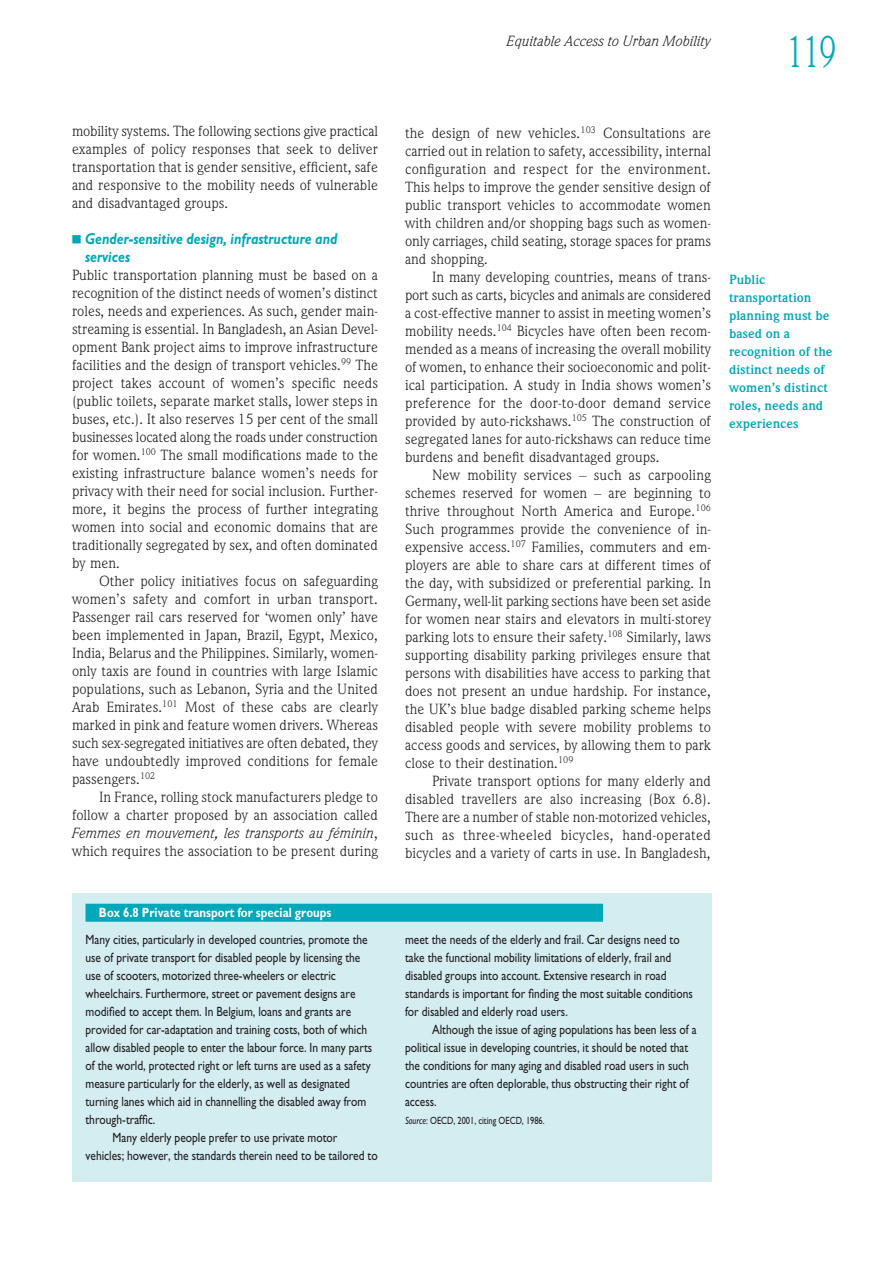
<style>
.page{position:relative;width:893px;height:1263px;background:#fff}
.page>*{position:absolute;margin:0;border:0;box-sizing:border-box;transform-origin:0 0}
.t1{font:45px "Weidemann IT Cby BT";color:#00a8b9;scale:.77 1}
.t2{font:italic 700 15.75px/18px "Gill Sans";color:#00a8b9;scale:.86 1}
.t3{font:15px/18px "Weidemann IT Cby BT";color:#231f20;text-align:justify}
.t4{font:italic 15px "Weidemann IT Cby BT";color:#231f20}
.t5{font:13.5px/18px "Gill Sans";color:#231f20;scale:.85 1}
.t6{font:700 13.5px/18px "Weidemann IT Cby BT";color:#00a8b9}
.t7{font:700 13.5px "Gill Sans";color:#fff;scale:.85 1}
.t8{font:10.5px "Gill Sans";color:#231f20;scale:.8 1}
.s1{font-style:italic}
</style>
<div class="page">
<div style="left:72px;top:893px;width:639px;height:288px;background:#d4edf1"></div>
<div style="left:85px;top:904px;width:518px;height:18px;background:#00a8b9"></div>
<p class="t3" style="left:72px;top:124px;width:308px">mobility systems. The following sections give practical examples of policy responses that seek to deliver transportation that is gender sensitive, efficient, safe and responsive to the mobility needs of vulnerable and dis advan taged groups.</p>
<p class="t2" style="left:85px;top:232px;width:295px;text-indent:-13px">■ Gender-sensitive design, infra struc ture and services</p>
<p class="t3" style="left:72px;top:268px;width:308px">Public transportation planning must be based on a recognition of the distinct needs of women’s distinct roles, needs and experi ences. As such, gender main - streaming is essential. In Bangladesh, an Asian Devel - op ment Bank project aims to improve infra struc ture facilities and the design of trans port vehicles.<sup>99</sup> The project takes account of women’s specific needs (public toilets, separate market stalls, lower steps in buses, etc.). It also reserves 15 per cent of the small businesses located along the roads under construction for women.<sup>100</sup> The small modifications made to the existing infra struc ture balance women’s needs for privacy with their need for social inclusion. Further - more, it begins the process of further integrating women into social and economic domains that are traditionally segregated by sex, and often dominated by men.</p>
<p class="t3" style="left:72px;top:574px;width:308px;text-indent:27px">Other policy initiatives focus on safeguarding women’s safety and comfort in urban transport.<br>Passen ger rail cars reserved for ‘women only’ have been implemented in Japan, Brazil, Egypt, Mexico, India, Belarus and the Philippines. Similarly, women&shy;only taxis are found in countries with large Islamic populations, such as Lebanon, Syria and the United Arab Emirates.<sup>101</sup> Most of these cabs are clearly marked in pink and feature women drivers. Whereas such sex-segregated initiatives are often debated, they have undoubtedly improved conditions for female passen gers.<sup>102</sup></p>
<p class="t3" style="left:72px;top:790px;width:308px;text-indent:27px">In France, rolling stock manufacturers pledge to follow a charter proposed by an association called <span class="s1">Femmes en mouvement, les transports au féminin</span>, which requires the association to be present during</p>
<p class="t7" style="left:99px;top:908px;width:275px">Box 6.8 Private trans port for special groups</p>
<p class="t5" style="left:85px;top:932px;width:334px">Many cities, particularly in developed countries, promote the</p>
<p class="t5" style="left:85px;top:950px;width:325px">use of private trans port for disabled people by licensing the</p>
<p class="t5" style="left:85px;top:968px;width:296px">use of scooters, motorized three-wheelers or electric</p>
<p class="t5" style="left:85px;top:986px;width:319px">wheelchairs. Further more, street or pavement designs are</p>
<p class="t5" style="left:85px;top:1004px;width:314px">modified to accept them. In Belgium, loans and grants are</p>
<p class="t5" style="left:85px;top:1022px;width:333px">provided for car-adaptation and training costs, both of which</p>
<p class="t5" style="left:85px;top:1040px;width:339px">allow disabled people to enter the labour force. In many parts</p>
<p class="t5" style="left:85px;top:1058px;width:337px">of the world, protected right or left turns are used as a safety</p>
<p class="t5" style="left:85px;top:1076px;width:313px">measure particularly for the elderly, as well as designated</p>
<p class="t5" style="left:85px;top:1094px;width:332px">turning lanes which aid in channelling the disabled away from</p>
<p class="t5" style="left:85px;top:1112px;width:84px">through-traffic.</p>
<p class="t5" style="left:112px;top:1130px;width:266px">Many elderly people prefer to use private motor</p>
<p class="t5" style="left:85px;top:1148px;width:345px">vehicles; however, the standards therein need to be tailored to</p>
<p class="t4" style="left:507px;top:36px;width:206px">Equitable Access to Urban Mobility</p>
<h1 class="t1" style="left:786px;top:36px;width:67px">119</h1>
<p class="t3" style="left:405px;top:125px;width:308px">the design of new vehicles.<sup>103</sup> Consultations are carried out in relation to safety, accessibility, internal configuration and respect for the environ ment.<br>This helps to improve the gender sensitive design of public trans port vehicles to accommodate women with children and/or shopping bags such as women&shy;only carriages, child seating, storage spaces for prams and shopping.</p>
<p class="t3" style="left:405px;top:269px;width:308px;text-indent:27px">In many devel op ing countries, means of trans - port such as carts, bicycles and animals are considered a cost-effective manner to assist in meeting women’s mobility needs.<sup>104</sup> Bicycles have often been recom - mended as a means of increasing the overall mobility of women, to enhance their socioeconomic and polit - ical participation. A study in India shows women’s preference for the door-to-door demand service provided by auto-rickshaws.<sup>105</sup> The construction of segregated lanes for auto-rickshaws can reduce time burdens and benefit dis advan taged groups.</p>
<p class="t3" style="left:405px;top:467px;width:308px;text-indent:27px">New mobility services – such as carpooling schemes reserved for women – are beginning to thrive throughout North America and Europe.<sup>106<br></sup>Such programmes provide the convenience of in - expensive access.<sup>107</sup> Families, commuters and em - ployers are able to share cars at different times of the day, with subsidized or preferential parking. In Germany, well-lit parking sections have been set aside for women near stairs and elevators in multi-storey parking lots to ensure their safety.<sup>108</sup> Similarly, laws supporting disability parking privileges ensure that persons with disabilities have access to parking that does not present an undue hardship. For instance, the UK’s blue badge disabled parking scheme helps disabled people with severe mobility problems to access goods and services, by allowing them to park close to their destination.<sup>109</sup></p>
<p class="t3" style="left:405px;top:773px;width:308px;text-indent:27px">Private trans port options for many elderly and disabled travellers are also increasing (Box 6.8).<br>There are a number of stable non-motorized vehicles, such as three-wheeled bicycles, hand-operated bicycles and a variety of carts in use. In Bangladesh,</p>
<p class="t6" style="left:729px;top:271px;width:105px">Public transportation planning must be based on a recognition of the distinct needs of women’s distinct roles, needs and experiences</p>
<p class="t5" style="left:405px;top:932px;width:340px">meet the needs of the elderly and frail. Car designs need to take the functional mobility limitations of elderly, frail and disabled groups into account. Extensive research in road standards is important for finding the most suitable conditions for disabled and elderly road users.</p>
<p class="t5" style="left:405px;top:1022px;width:345px;text-indent:27px">Although the issue of aging populations has been less of a political issue in devel op ing countries, it should be noted that the conditions for many aging and disabled road users in such countries are often deplorable, thus obstructing their right of access.</p>
<p class="t8" style="left:405px;top:1117px;width:176px"><span class="s1">Source</span>: OECD, 2001, citing OECD, 1986.</p>
</div>
